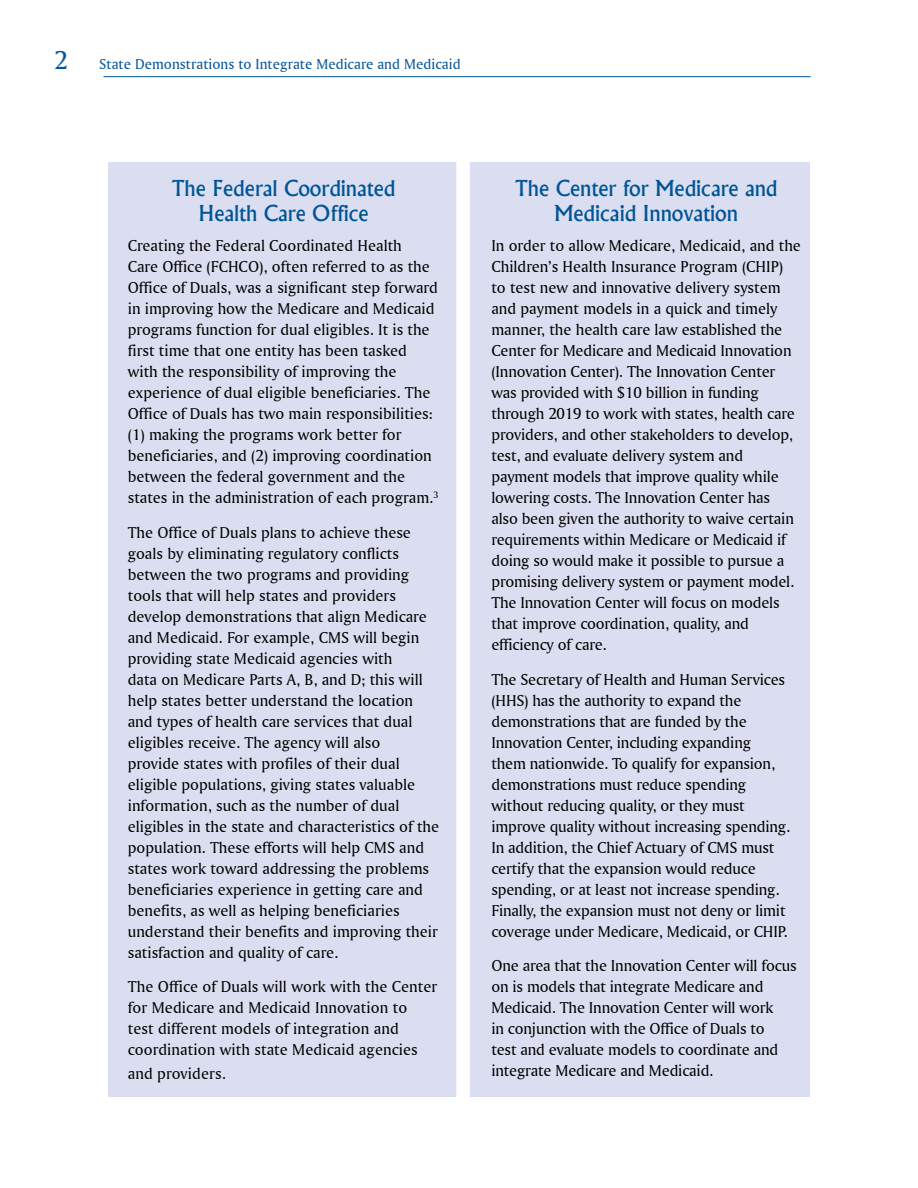
<style>
.page{position:relative;width:918px;height:1188px;background:#fff}
.page>*{position:absolute;margin:0;border:0;box-sizing:border-box;transform-origin:0 0}
.t1{font:27px "Amerigo BT Roman A";color:#00549e}
.t2{font:500 21px/25.2px "Albertus";color:#005596;text-align:center}
.t3{font:16.5px/21px "Amerigo BT Roman A";color:#000}
.t4{font:15px "Amerigo BT Roman A";letter-spacing:.005em;color:#00549e}
</style>
<div class="page">
<hr style="left:104px;top:76px;width:707px;height:1px;background:#005596">
<div style="left:108px;top:162px;width:702px;height:934px;background:#dbdef0"></div>
<div style="left:456px;top:139px;width:14px;height:984px;background:#fff"></div>
<h1 class="t1" style="left:54px;top:43px;width:15px">2</h1>
<p class="t4" style="left:99px;top:54px;width:363px">State Demonstrations to Integrate Medicare and Medicaid</p>
<p class="t2" style="left:171px;top:176px;width:226px">The Federal Coordinated<br>Health Care Office</p>
<p class="t3" style="left:128px;top:235px;width:312px">Creating the Federal Coordinated Health<br>Care Office (FCHCO), often referred to as the Office of Duals, was a significant step forward in improving how the Medicare and Medicaid programs function for dual eligibles. It is the first time that one entity has been tasked with the responsibility of improving the experience of dual eligible beneficiaries. The Office of Duals has two main responsibilities: (1) making the programs work better for beneficiaries, and (2) improving coordination between the federal government and the states in the administration of each program.<sup>3</sup></p>
<p class="t3" style="left:128px;top:521px;width:313px">The Office of Duals plans to achieve these goals by eliminating regulatory conflicts between the two programs and providing tools that will help states and providers develop demonstrations that align Medicare and Medicaid. For example, CMS will begin providing state Medicaid agencies with<br>data on Medicare Parts A, B, and D; this will help states better understand the location and types of health care services that dual eligibles receive. The agency will also<br>provide states with profiles of their dual eligible populations, giving states valuable information, such as the number of dual eligibles in the state and characteristics of the population. These efforts will help CMS and states work toward addressing the problems beneficiaries experience in getting care and benefits, as well as helping beneficiaries understand their benefits and improving their satisfaction and quality of care.</p>
<p class="t3" style="left:128px;top:976px;width:311px">The Office of Duals will work with the Center for Medicare and Medicaid Innovation to<br>test different models of integration and coordination with state Medicaid agencies</p>
<p class="t3" style="left:128px;top:1062px;width:100px">and providers.</p>
<p class="t2" style="left:515px;top:176px;width:264px">The Center for Medicare and<br>Medicaid Innovation</p>
<p class="t3" style="left:491px;top:235px;width:311px">In order to allow Medicare, Medicaid, and the Children’s Health Insurance Program (CHIP) to test new and innovative delivery system and payment models in a quick and timely manner, the health care law established the Center for Medicare and Medicaid Innovation (Innovation Center). The Innovation Center was provided with $10 billion in funding through 2019 to work with states, health care providers, and other stakeholders to develop, test, and evaluate delivery system and payment models that improve quality while lowering costs. The Innovation Center has<br>also been given the authority to waive certain requirements within Medicare or Medicaid if doing so would make it possible to pursue a promising delivery system or payment model.<br>The Innovation Center will focus on models that improve coordination, quality, and efficiency of care.</p>
<p class="t3" style="left:491px;top:668px;width:300px">The Secretary of Health and Human Services (HHS) has the authority to expand the demonstrations that are funded by the Innovation Center, including expanding<br>them nationwide. To qualify for expansion, demonstrations must reduce spending without reducing quality, or they must improve quality without increasing spending.<br>In addition, the Chief Actuary of CMS must certify that the expansion would reduce spending, or at least not increase spending.<br>Finally, the expansion must not deny or limit coverage under Medicare, Medicaid, or CHIP.</p>
<p class="t3" style="left:491px;top:955px;width:307px">One area that the Innovation Center will focus on is models that integrate Medicare and Medicaid. The Innovation Center will work<br>in conjunction with the Office of Duals to<br>test and evaluate models to coordinate and integrate Medicare and Medicaid.</p>
</div>
